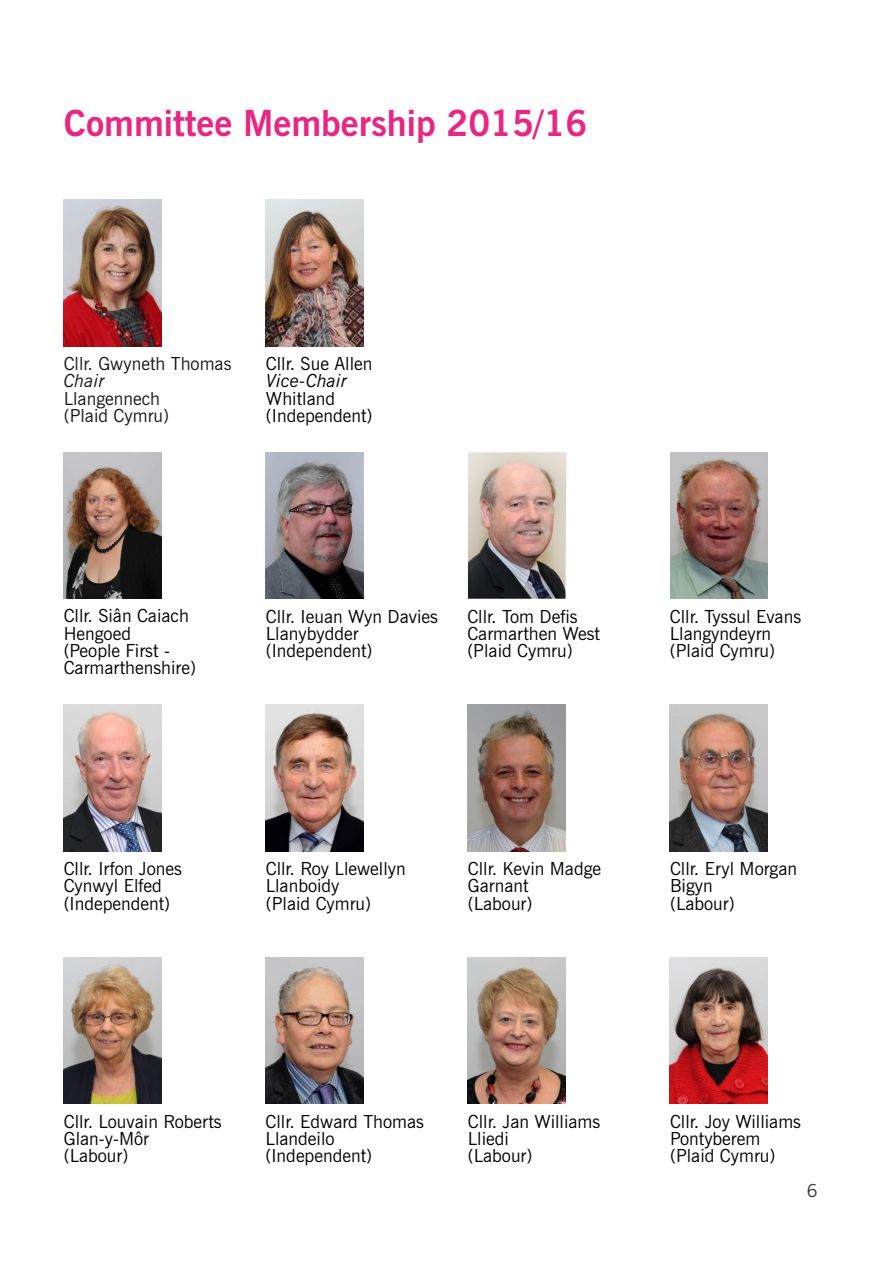
<style>
.page{position:relative;width:893px;height:1263px;background:#fff}
.page>*{position:absolute;margin:0;border:0;box-sizing:border-box;transform-origin:0 0}
.t1{font:700 36px "News Gothic BT";color:#e82683}
.t2{font:18px/17.2px "News Gothic BT";color:#000}
.t3{font:18px/17.2px "News Gothic BT";color:#151616}
.t4{font:italic 18px "News Gothic BT";color:#000}
.t5{font:italic 18px "News Gothic BT";color:#151616}
.t6{font:18px "News Gothic BT";color:#333}
</style>
<div class="page">
<img style="left:670px;top:452px;width:98px;height:147px">
<img style="left:64px;top:705px;width:97px;height:146px">
<img style="left:468px;top:705px;width:97px;height:146px">
<img style="left:670px;top:957px;width:97px;height:147px">
<img style="left:468px;top:957px;width:97px;height:147px">
<img style="left:266px;top:957px;width:97px;height:147px">
<img style="left:64px;top:957px;width:97px;height:147px">
<img style="left:468px;top:452px;width:98px;height:147px">
<img style="left:670px;top:705px;width:97px;height:146px">
<img style="left:266px;top:705px;width:97px;height:146px">
<img style="left:266px;top:452px;width:97px;height:147px">
<img style="left:64px;top:452px;width:97px;height:147px">
<img style="left:64px;top:200px;width:97px;height:146px">
<img style="left:266px;top:200px;width:97px;height:146px">
<h1 class="t1" style="left:64px;top:109px;width:525px">Committee Membership 2015/16</h1>
<p class="t3" style="left:64px;top:357px;width:169px">Cllr. Gwyneth Thomas</p>
<p class="t5" style="left:64px;top:374px;width:42px">Chair</p>
<p class="t3" style="left:64px;top:391px;width:107px">Llangennech (Plaid Cymru)</p>
<p class="t2" style="left:266px;top:357px;width:108px">Cllr. Sue Allen</p>
<p class="t4" style="left:266px;top:374px;width:82px">Vice-Chair</p>
<p class="t2" style="left:266px;top:391px;width:108px">Whitland (Independent)</p>
<p class="t2" style="left:64px;top:609px;width:134px">Cllr. Siân Caiach<br>Hengoed<br>(People First -<br>Carmarthenshire)</p>
<p class="t2" style="left:266px;top:609px;width:174px">Cllr. Ieuan Wyn Davies<br>Llanybydder (Independent)</p>
<p class="t2" style="left:467px;top:609px;width:134px">Cllr. Tom Defis<br>Carmarthen West (Plaid Cymru)</p>
<p class="t2" style="left:670px;top:609px;width:133px">Cllr. Tyssul Evans<br>Llangyndeyrn (Plaid Cymru)</p>
<p class="t2" style="left:64px;top:862px;width:120px">Cllr. Irfon Jones<br>Cynwyl Elfed (Independent)</p>
<p class="t2" style="left:468px;top:862px;width:135px">Cllr. Kevin Madge<br>Garnant<br>(Labour)</p>
<p class="t2" style="left:670px;top:862px;width:129px">Cllr. Eryl Morgan<br>Bigyn<br>(Labour)</p>
<p class="t2" style="left:266px;top:862px;width:141px">Cllr. Roy Llewellyn<br>Llanboidy<br>(Plaid Cymru)</p>
<p class="t2" style="left:64px;top:1114px;width:159px">Cllr. Louvain Roberts<br>Glan-y-Môr<br>(Labour)</p>
<p class="t2" style="left:266px;top:1114px;width:160px">Cllr. Edward Thomas<br>Llandeilo (Independent)</p>
<p class="t2" style="left:468px;top:1114px;width:134px">Cllr. Jan Williams<br>Lliedi<br>(Labour)</p>
<p class="t2" style="left:670px;top:1114px;width:133px">Cllr. Joy Williams<br>Pontyberem (Plaid Cymru)</p>
<p class="t6" style="left:807px;top:1183px;width:12px">6</p>
</div>
